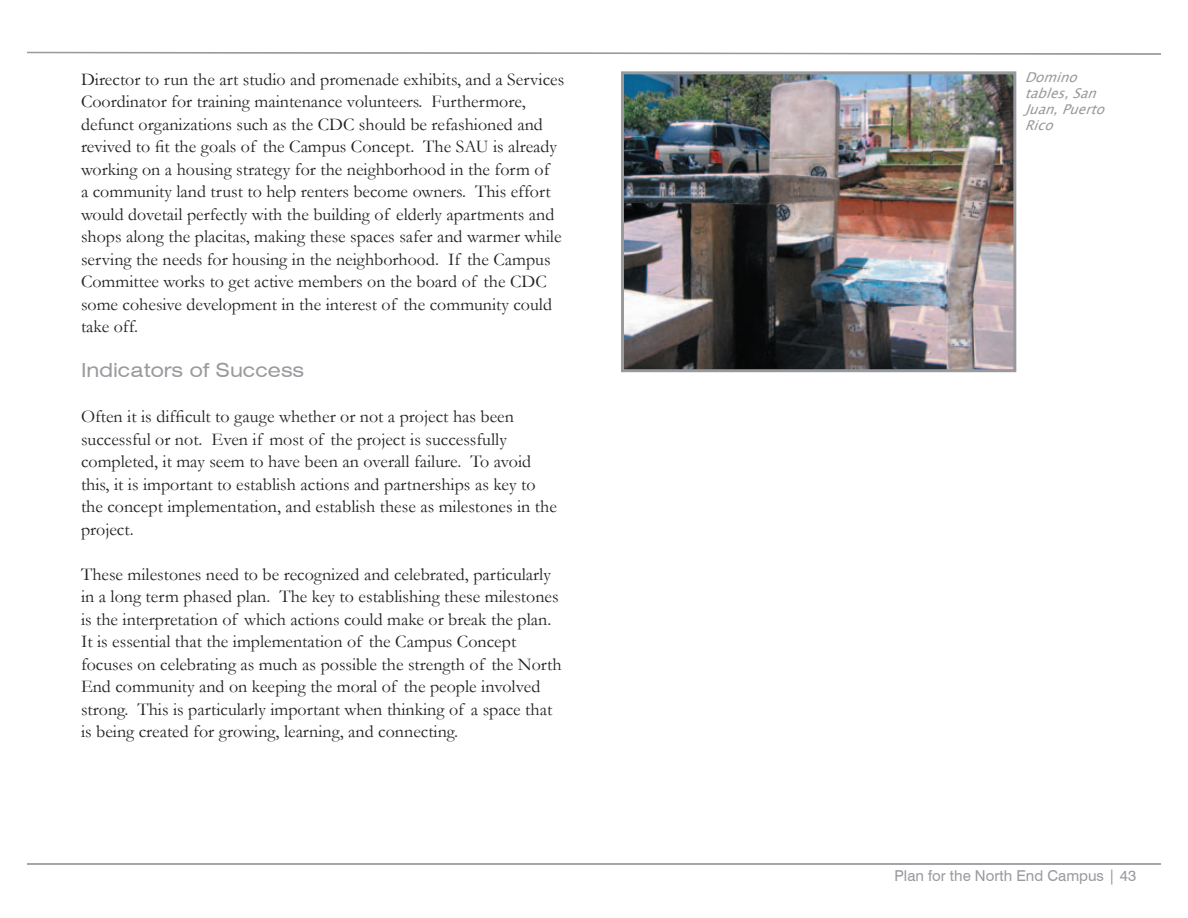
<style>
.page{position:relative;width:1188px;height:918px;background:#fff}
.page>*{position:absolute;margin:0;border:0;box-sizing:border-box;transform-origin:0 0}
.t1{font:expanded 19.5px "Swiss 721 BT";color:#989a9d}
.t2{font:18px/22.5px "Garamond";color:#231f20}
.t3{font:15px "Swiss 721 BT";color:#989a9d}
.t4{font:italic 13.5px/16.2px "Lucida Sans Unicode";color:#989a9d}
</style>
<div class="page">
<hr style="left:27px;top:863px;width:1134px;height:2px;background:#989a9d">
<svg style="left:27px;top:51px;width:1134px;height:4px"></svg>
<img style="left:625px;top:75px;width:387px;height:293px">
<div style="left:621px;top:71px;width:395px;height:301px;border:3px solid #989a9d"></div>
<p class="t2" style="left:81px;top:67px;width:485px">Director to run the art studio and promenade exhibits, and a Services Coordinator for training maintenance volunteers. Furthermore, defunct organizations such as the CDC should be refashioned and revived to fit the goals of the Campus Concept. The SAU is already working on a housing strategy for the neighborhood in the form of<br>a community land trust to help renters become owners. This effort would dovetail perfectly with the building of elderly apartments and shops along the placitas, making these spaces safer and warmer while serving the needs for housing in the neighborhood. If the Campus Committee works to get active members on the board of the CDC some cohesive development in the interest of the community could take off.</p>
<p class="t1" style="left:81px;top:359px;width:225px">Indicators of Success</p>
<p class="t2" style="left:81px;top:405px;width:477px">Often it is difficult to gauge whether or not a project has been successful or not. Even if most of the project is successfully completed, it may seem to have been an overall failure. To avoid this, it is important to establish actions and partnerships as key to the concept implementation, and establish these as milestones in the project.</p>
<p class="t2" style="left:81px;top:562px;width:482px">These milestones need to be recognized and celebrated, particularly in a long term phased plan. The key to establishing these milestones is the interpretation of which actions could make or break the plan.<br>It is essential that the implementation of the Campus Concept focuses on celebrating as much as possible the strength of the North End community and on keeping the moral of the people involved strong. This is particularly important when thinking of a space that is being created for growing, learning, and connecting.</p>
<p class="t4" style="left:1025px;top:69px;width:88px">Domino tables,San<br>Juan,Puerto<br>Rico</p>
<p class="t3" style="left:895px;top:867px;width:243px">Plan for the North End Campus | 43</p>
</div>
